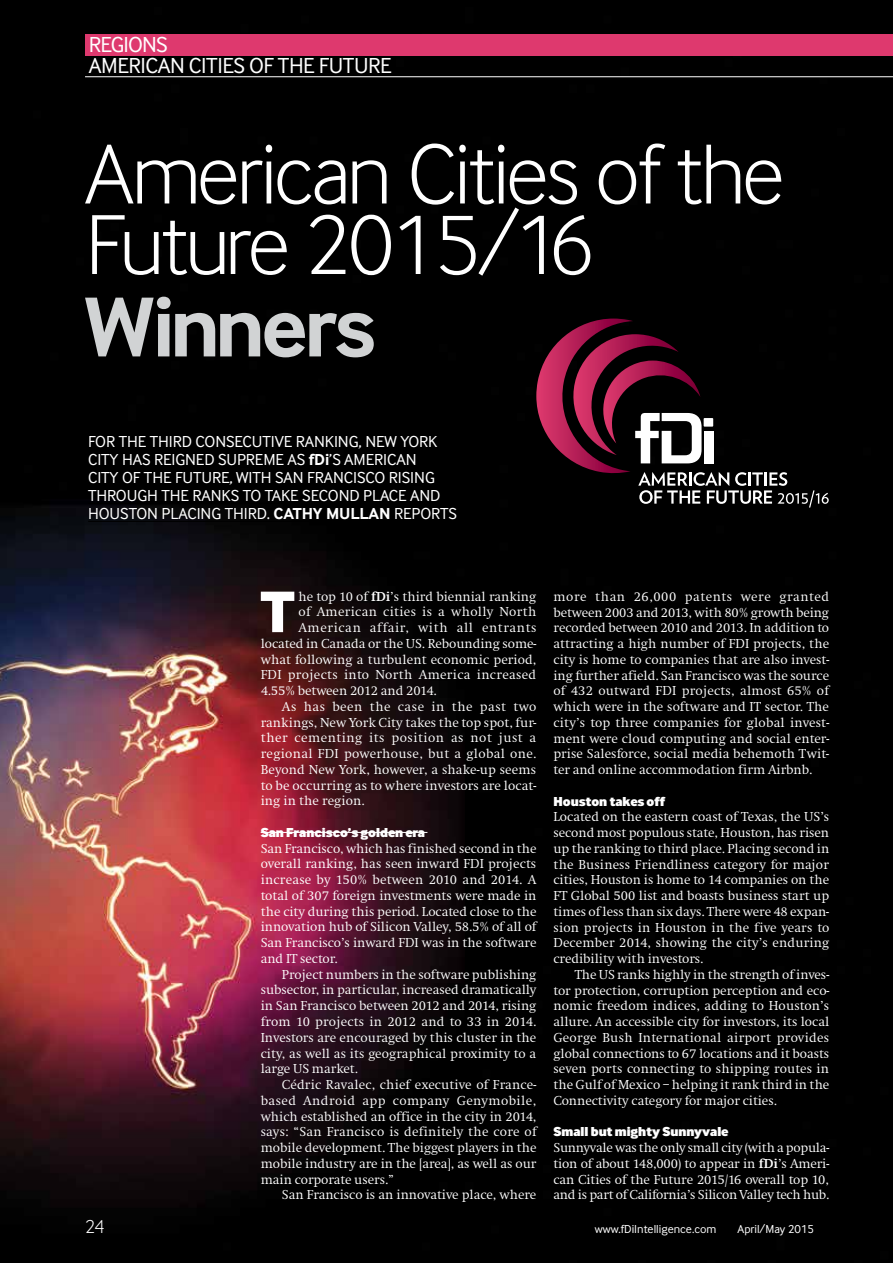
<style>
.page{position:relative;width:893px;height:1263px;background:#fff}
.page>*{position:absolute;margin:0;border:0;box-sizing:border-box;transform-origin:0 0}
.t1{font:300 88.2px/70.5px "Inter Face Corp";letter-spacing:-.035em;color:#fff}
.t2{font:700 88.2px "Inter Face Corp";color:#d1d3d4}
.t3{font:60.75px "Inter Face Corp X Bold";color:#fff}
.t4{font:22.5px/21px "Inter Face Corp";letter-spacing:-.02em;color:#fff}
.t5{font:300 19.5px "Inter Face Corp";color:#fff}
.t6{font:16.5px/18px "Inter Face Corp";letter-spacing:-.005em;color:#fff}
.t7{font:700 16.5px "Inter Face Corp";letter-spacing:-.005em;color:#fff}
.t8{font:300 13.5px/15.8px "Swift EF";letter-spacing:-.005em;color:#fff;text-align:justify}
.t9{font:300 13.5px "Swift EF";letter-spacing:.02em;color:#fff}
.t10{font:900 13.5px "Inter Face Corp";color:#fff}
.t11{font:300 13.5px "Swift EF";letter-spacing:.035em;color:#fff}
.t12{font:300 13.5px "Swift EF";letter-spacing:.045em;color:#fff}
.t13{font:300 13.5px "Swift EF";letter-spacing:.04em;color:#fff}
.t14{font:12px "Inter Face Corp";color:#fff}
.s1{font-weight:700}
.s2{font-weight:400}
</style>
<div class="page">
<img style="left:0;top:0;width:893px;height:1263px">
<hr style="left:85px;top:76px;width:808px;height:1px;background:#fff">
<div style="left:85px;top:34px;width:808px;height:21px;background:#de396e"></div>
<hr style="left:88px;top:449px;width:353px;height:1px;background:#000">
<hr style="left:88px;top:467px;width:332px;height:1px;background:#000">
<hr style="left:88px;top:485px;width:350px;height:1px;background:#000">
<hr style="left:88px;top:503px;width:356px;height:1px;background:#000">
<hr style="left:88px;top:521px;width:369px;height:1px;background:#000">
<hr style="left:261px;top:832px;width:166px;height:1px;background:#fff">
<svg style="left:536px;top:319px;width:293px;height:188px;background:#2f1720"></svg>
<h3 class="t4" style="left:89px;top:34px;width:304px">REGIONS<br>AMERI CAN CITIES OF THE FUTURE</h3>
<h1 class="t1" style="left:85px;top:138px;width:701px">American Cities of the<br>Future 2015/16</h1>
<h1 class="t2" style="left:85px;top:276px;width:293px">Winners</h1>
<p class="t6" style="left:88px;top:433px;width:79px">FOR THE THIRD</p>
<p class="t6" style="left:195px;top:433px;width:20px">CONSE</p>
<p class="t6" style="left:243px;top:433px;width:196px">CUTIVE RAN KING, NEW YORK</p>
<p class="t6" style="left:88px;top:451px;width:44px">CITYHAS</p>
<p class="t6" style="left:154px;top:451px;width:10px">REIGNED</p>
<p class="t6" style="left:88px;top:451px;width:319px;text-indent:130px">SU PREME AS <span class="s1">fDi</span>’S AMERICAN<br>CITY OF THE FUTURE, WITH SAN FRAN CISCO RISING<br>THROUGH</p>
<p class="t6" style="left:161px;top:487px;width:178px">THE RAN KS TO TAKE SECOND</p>
<p class="t6" style="left:363px;top:487px;width:58px">PLACE AND</p>
<p class="t6" style="left:88px;top:505px;width:154px">HOUSTON PLACING THIRD</p>
<p class="t7" style="left:267px;top:504px;width:190px"><span class="s2">.</span> Cathy Mullan <span class="s2">REPORTS</span></p>
<h3 class="t5" style="left:85px;top:1215px;width:21px">24</h3>
<h2 class="t3" style="left:261px;top:575px;width:35px">T</h2>
<p class="t8" style="left:298px;top:589px;width:239px">he top 10 of <span class="s1">fDi</span>’s third biennial ranking</p>
<p class="t9" style="left:298px;top:605px;width:239px">of American cities is a wholly North</p>
<p class="t12" style="left:298px;top:620px;width:240px">American affair, with all entrants</p>
<p class="t8" style="left:261px;top:636px;width:277px">located in Canada or the US. Rebounding some-</p>
<p class="t8" style="left:261px;top:652px;width:277px">what following a turbulent economic period,</p>
<p class="t9" style="left:261px;top:668px;width:277px">FDI projects into North America increased</p>
<p class="t8" style="left:261px;top:683px;width:178px">4.55% between 2012 and 2014.</p>
<p class="t13" style="left:282px;top:699px;width:256px">As has been the case in the past two</p>
<p class="t8" style="left:261px;top:715px;width:277px">rankings, New York City takes the top spot, fur-</p>
<p class="t11" style="left:261px;top:731px;width:277px">ther cementing its position as not just a</p>
<p class="t9" style="left:261px;top:746px;width:277px">regional FDI powerhouse, but a global one.</p>
<p class="t8" style="left:261px;top:762px;width:277px">Beyond New York, however, a shake-up seems</p>
<p class="t8" style="left:261px;top:778px;width:277px">to be occurring as to where investors are locat-</p>
<p class="t8" style="left:261px;top:793px;width:105px">ing in the region.</p>
<p class="t10" style="left:261px;top:824px;width:166px">San Francisco’s golden era</p>
<p class="t8" style="left:261px;top:841px;width:277px">San Francisco, which has finished second in the overall ranking, has seen inward FDI projects increase by 150% between 2010 and 2014. A total of 307 foreign investments were made in the city during this period. Located close to the innovation hub of Silicon Valley, 58.5% of all of San Francisco’s inward FDI was in the software and IT sector.</p>
<p class="t8" style="left:261px;top:967px;width:277px;text-indent:21px">Project numbers in the software publishing subsector, in particular, increased dramatically in San Francisco between 2012 and 2014, rising from 10 projects in 2012 and to 33 in 2014.<br>Investors are encouraged by this cluster in the city, as well as its geographical proximity to a large US market.</p>
<p class="t8" style="left:261px;top:1077px;width:277px;text-indent:21px">Cédric Ravalec, chief executive of France&shy;based Android app company Genymobile, which established an office in the city in 2014, says: “San Francisco is definitely the core of mobile development. The biggest players in the mobile industry are in the [area], as well as our main corporate users.”</p>
<p class="t8" style="left:282px;top:1187px;width:256px">San Francisco is an innovative place, where</p>
<p class="t8" style="left:553px;top:589px;width:277px">more than 26,000 patents were granted between 2003 and 2013, with 80% growth being recorded between 2010 and 2013. In addition to attracting a high number of FDI projects, the city is home to companies that are also invest&shy;ing further afield. San Francisco was the source of 432 outward FDI projects, almost 65% of which were in the software and IT sector. The city’s top three companies for global invest&shy;ment were cloud computing and social enter&shy;prise Salesforce, social media behemoth Twit&shy;ter and online accommodation firm Airbnb.</p>
<p class="t10" style="left:553px;top:793px;width:113px">Houston takes off</p>
<p class="t8" style="left:553px;top:809px;width:277px">Located on the eastern coast of Texas, the US’s second most populous state, Houston, has risen up the ranking to third place. Placing second in the Business Friendliness category for major cities, Houston is home to 14 companies on the FT Global 500 list and boasts business start up times of less than six days. There were 48 expan&shy;sion projects in Houston in the five years to December 2014, showing the city’s enduring credibility with investors.</p>
<p class="t8" style="left:553px;top:967px;width:277px;text-indent:21px">The US ranks highly in the strength of inves&shy;tor protection, corruption perception and eco&shy;nomic freedom indices, adding to Houston’s allure. An accessible city for investors, its local George Bush International airport provides global connections to 67 locations and it boasts seven ports connecting to shipping routes in the Gulf of Mexico – helping it rank third in the Connectivity category for major cities.</p>
<p class="t10" style="left:553px;top:1123px;width:177px">Small but mighty Sunnyvale</p>
<p class="t8" style="left:553px;top:1140px;width:277px">Sunnyvale was the only small city (with a popula&shy;tion of about 148,000) to appear in <span class="s1">fDi</span>’s Ameri&shy;can Cities of the Future 2015/16 overall top 10, and is part of California’s Silicon Valley tech hub.</p>
<p class="t14" style="left:595px;top:1222px;width:123px">WWW.FDIINTELLIGENCE.COM</p>
<p class="t14" style="left:737px;top:1222px;width:78px">APRIL/MAY 2015</p>
</div>
